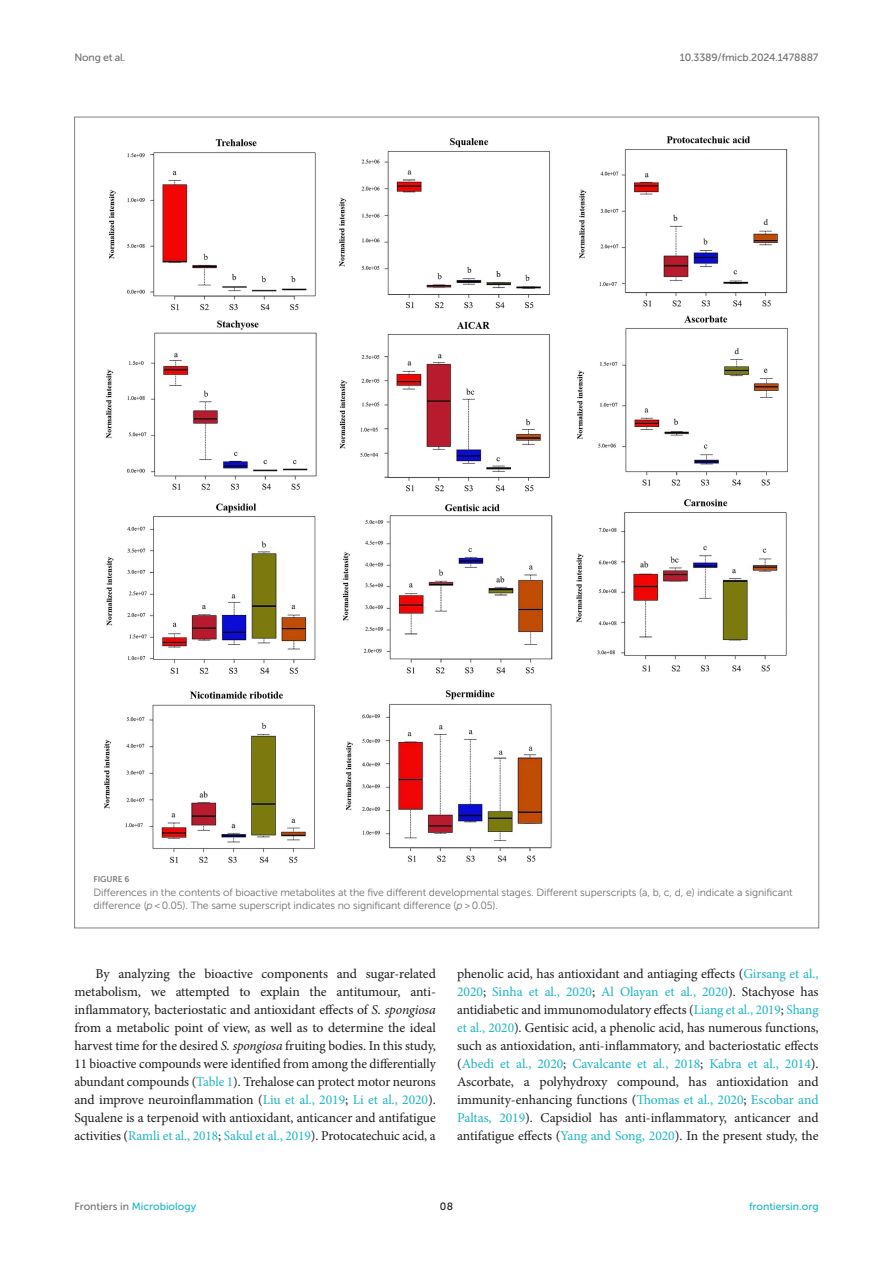
<style>
.page{position:relative;width:893px;height:1263px;background:#fff}
.page>*{position:absolute;margin:0;border:0;box-sizing:border-box;transform-origin:0 0}
.TEXT{font:13.5px/18px "Minion Pro";letter-spacing:-.005em;color:#1b1c1b;text-align:justify}
.FIG_LEG{font:10.5px/13.5px "Museo Sans 300";letter-spacing:-.01em;color:#706f70}
.t1{font:10.5px "Museo Sans 500";color:#1db5c3}
.t2{font:10.5px "Museo Sans 500";letter-spacing:-.015em;color:#706f70}
.t3{font:10.5px "Museo Sans 500";color:#1b1c1b}
.FIG_HD{font:8.25px "Museo Sans 700";letter-spacing:-.01em;color:#7e7f7f}
.s1{font-style:italic}
.s2{color:#1db5c3}
.s3{color:#706f70}
</style>
<div class="page">
<img style="left:104px;top:136px;width:684px;height:727px">
<p class="t2" style="left:74px;top:51px;width:53px">Nong et al.</p>
<p class="t2" style="left:680px;top:51px;width:140px">10.3389/fmicb.2024.1478887</p>
<p class="FIG_HD" style="left:94px;top:874px;width:37px">FIGURE 6</p>
<p class="FIG_LEG" style="left:94px;top:885px;width:701px">Differences in the contents of bioactive metabolites at the five different developmental stages. Different superscripts (a, b, c, d, e) indicate a significant difference (<span class="s1">p</span> &lt; 0.05). The same superscript indicates no significant difference (<span class="s1">p</span> &gt; 0.05).</p>
<p class="TEXT" style="left:74px;top:965px;width:363px;text-indent:21px">By analyzing the bioactive components and sugar-related metabolism, we attempted to explain the antitumour, anti&shy;inflammatory, bacteriostatic and antioxidant effects of <span class="s1">S. spongiosa </span>from a metabolic point of view, as well as to determine the ideal harvest time for the desired <span class="s1">S. spongiosa</span> fruiting bodies. In this study, 11 bioactive compounds were identified from among the differentially abundant compounds (<span class="s2">Table 1</span>). Trehalose can protect motor neurons and improve neuroinflammation (<span class="s2">Liu et al., 2019</span>; <span class="s2">Li et al., 2020</span>).<br>Squalene is a terpenoid with antioxidant, anticancer and antifatigue activities (<span class="s2">Ramli et al., 2018</span>; <span class="s2">Sakul et al., 2019</span>). Protocatechuic acid, a</p>
<p class="TEXT" style="left:457px;top:965px;width:363px">phenolic acid, has antioxidant and antiaging effects (<span class="s2">Girsang et al., 2020</span>; <span class="s2">Sinha et al., 2020</span>; <span class="s2">Al Olayan et al., 2020</span>). Stachyose has antidiabetic and immunomodulatory effects (<span class="s2">Liang et al., 2019</span>; <span class="s2">Shang et al., 2020</span>). Gentisic acid, a phenolic acid, has numerous functions, such as antioxidation, anti-inflammatory, and bacteriostatic effects (<span class="s2">Abedi et al., 2020</span>; <span class="s2">Cavalcante et al., 2018</span>; <span class="s2">Kabra et al., 2014</span>).<br>Ascorbate, a polyhydroxy compound, has antioxidation and immunity-enhancing functions (<span class="s2">Thomas et al., 2020</span>; <span class="s2">Escobar and Paltas, 2019</span>). Capsidiol has anti-inflammatory, anticancer and antifatigue effects (<span class="s2">Yang and Song, 2020</span>). In the present study, the</p>
<p class="t1" style="left:74px;top:1200px;width:123px"><span class="s3">Frontiers in</span> Microbiology</p>
<p class="t3" style="left:440px;top:1200px;width:15px">08</p>
<p class="t1" style="left:749px;top:1200px;width:71px">frontiersin.org</p>
</div>
